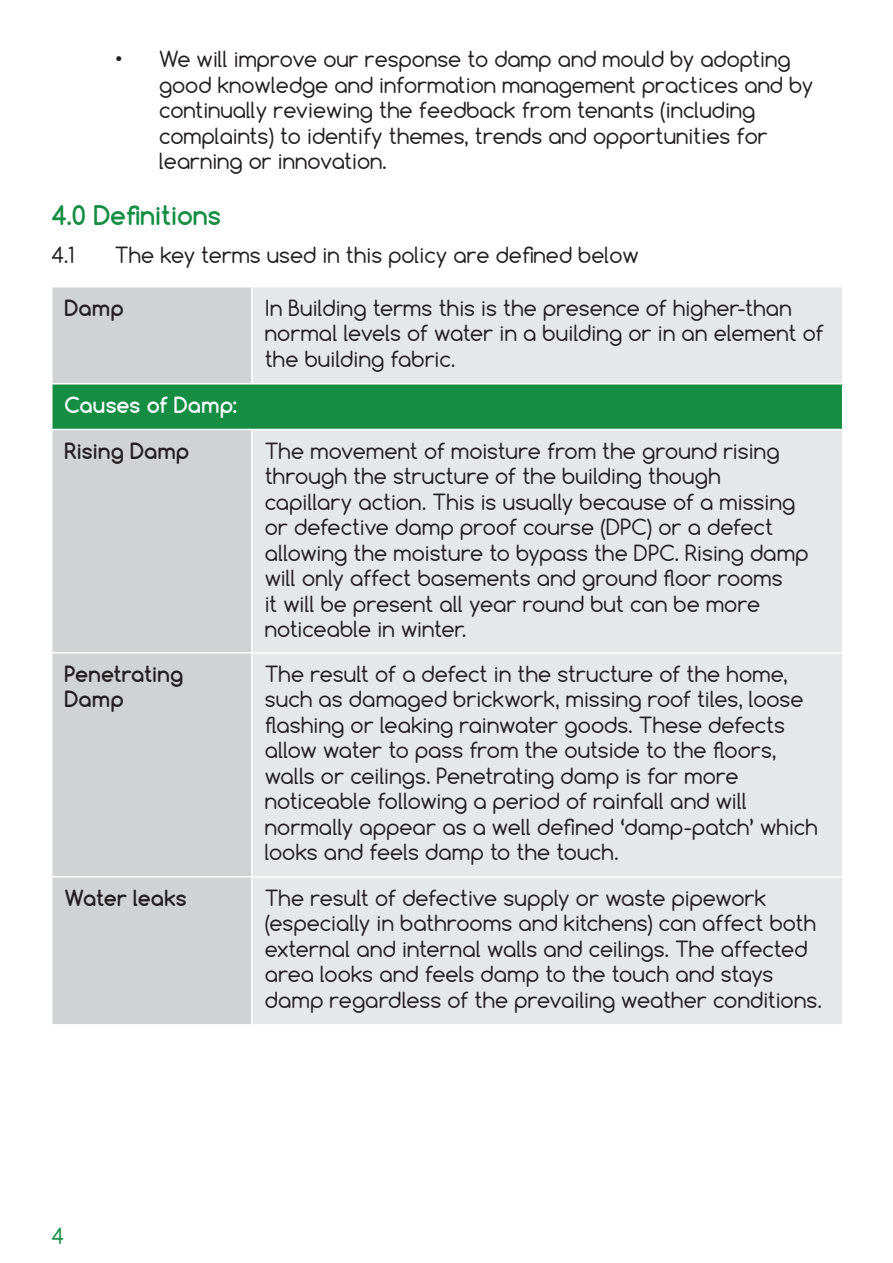
<style>
.page{position:relative;width:893px;height:1263px;background:#fff}
.page>*{position:absolute;margin:0;border:0;box-sizing:border-box;transform-origin:0 0}
.t1{font:700 25.5px "Comfortaa";color:#158e44}
.t2{font:21px/25.5px "Comfortaa";color:#231f20}
.t3{font:700 21px/25.5px "Comfortaa";letter-spacing:.005em;color:#231f20}
.t4{font:700 21px "Comfortaa";color:#fff}
.t5{font:21px "Comfortaa";color:#158e44}
</style>
<div class="page">
<div style="left:53px;top:287px;width:198px;height:737px;background:#d1d2d4"></div>
<div style="left:253px;top:287px;width:589px;height:737px;background:#e6e7e9"></div>
<div style="left:52px;top:384px;width:791px;height:45px;background:#158e44"></div>
<hr style="left:51px;top:383px;width:201px;height:1px;background:#fff">
<hr style="left:51px;top:384px;width:2px;height:45px;background:#fff">
<hr style="left:252px;top:383px;width:591px;height:1px;background:#fff">
<hr style="left:842px;top:384px;width:1px;height:45px;background:#fff">
<hr style="left:51px;top:429px;width:201px;height:1px;background:#fff">
<hr style="left:252px;top:429px;width:591px;height:1px;background:#fff">
<hr style="left:51px;top:652px;width:201px;height:1px;background:#fff">
<hr style="left:252px;top:652px;width:591px;height:1px;background:#fff">
<hr style="left:51px;top:876px;width:201px;height:1px;background:#fff">
<hr style="left:252px;top:876px;width:591px;height:1px;background:#fff">
<p class="t2" style="left:159px;top:46px;width:656px;text-indent:-44px">• We will improve our response to damp and mould by adopting good knowledge and information management practices and by continually reviewing the feedback from tenants (including complaints) to identify themes, trends and opportunities for learning or innovation.</p>
<p class="t1" style="left:51px;top:199px;width:172px">4.0 Definitions</p>
<p class="t2" style="left:51px;top:242px;width:24px">4.1</p>
<p class="t2" style="left:115px;top:242px;width:526px">The key terms used in this policy are defined below</p>
<p class="t3" style="left:65px;top:295px;width:61px">Damp</p>
<p class="t2" style="left:265px;top:295px;width:560px">In Building terms this is the presence of higher-than normal levels of water in a building or in an element of the building fabric.</p>
<p class="t4" style="left:65px;top:392px;width:174px">Causes of Damp:</p>
<p class="t3" style="left:65px;top:438px;width:126px">Rising Damp</p>
<p class="t2" style="left:265px;top:438px;width:546px">The movement of moisture from the ground rising through the structure of the building though capillary action. This is usually because of a missing or defective damp proof course (DPC) or a defect allowing the moisture to bypass the DPC. Rising damp will only affect basements and ground floor rooms<br>it will be present all year round but can be more noticeable in winter.</p>
<p class="t3" style="left:65px;top:661px;width:120px">Penetrating<br>Damp</p>
<p class="t2" style="left:265px;top:661px;width:555px">The result of a defect in the structure of the home, such as damaged brickwork, missing roof tiles, loose flashing or leaking rainwater goods. These defects allow water to pass from the outside to the floors, walls or ceilings. Penetrating damp is far more noticeable following a period of rainfall and will normally appear as a well defined ‘damp-patch’ which looks and feels damp to the touch.</p>
<p class="t3" style="left:65px;top:885px;width:124px">Water leaks</p>
<p class="t2" style="left:265px;top:885px;width:559px">The result of defective supply or waste pipework (especially in bathrooms and kitchens) can affect both external and internal walls and ceilings. The affected area looks and feels damp to the touch and stays damp regardless of the prevailing weather conditions.</p>
<p class="t5" style="left:51px;top:1222px;width:15px">4</p>
</div>
